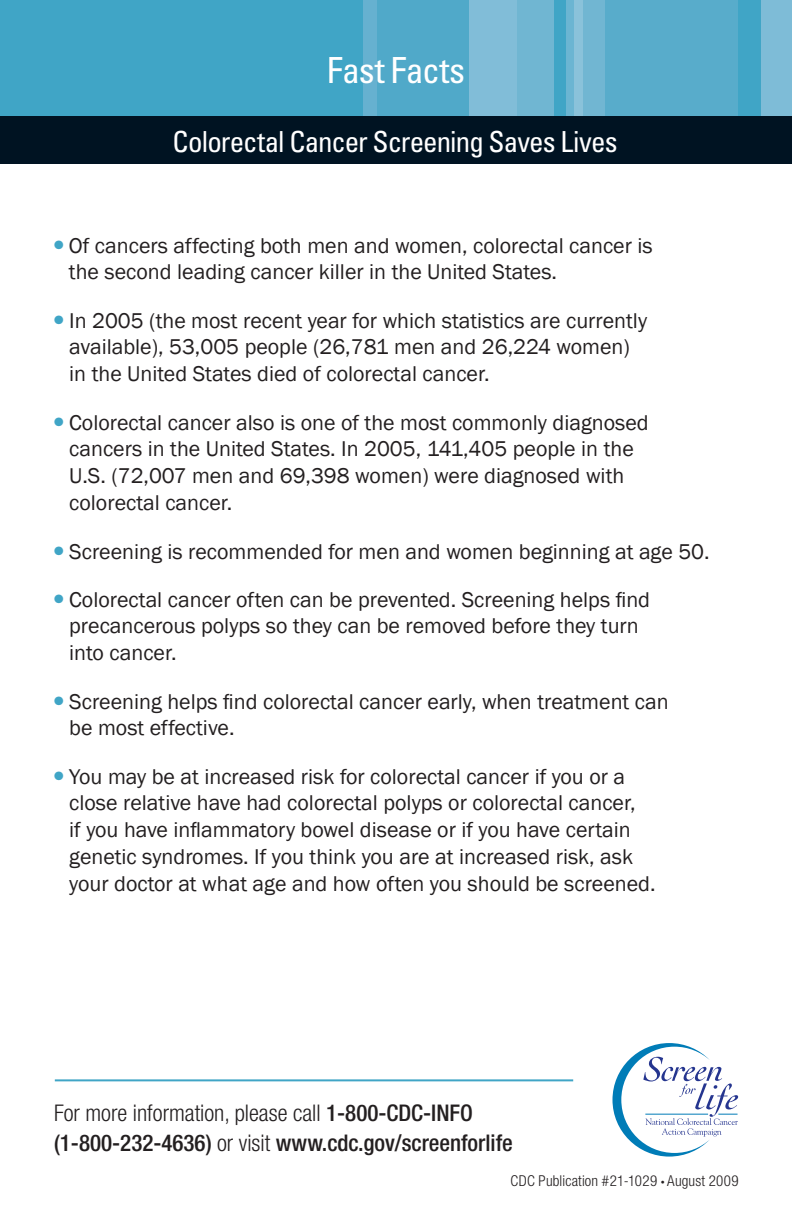
<style>
.page{position:relative;width:792px;height:1224px;background:#fff}
.page>*{position:absolute;margin:0;border:0;box-sizing:border-box;transform-origin:0 0}
.t1{font:condensed 36px "Univers";letter-spacing:-.015em;color:#fff}
.t2{font:condensed 29px "Univers";letter-spacing:-.03em;color:#fff}
.t3{font:500 condensed 23px/30px "Helvetica Neue";color:#231f20}
.t4{font:22px/27px "Franklin Gothic";color:#231f20}
.t5{font:300 condensed 15px "Helvetica Neue";letter-spacing:.01em;color:#231f20}
.s1{font-weight:300}
.s2{font-size:8px}
</style>
<div class="page">
<div style="left:0;top:0;width:363px;height:119px;background:#40a5c6"></div>
<div style="left:604px;top:0;width:134px;height:119px;background:#58accb"></div>
<div style="left:761px;top:0;width:31px;height:119px;background:#7ebcd7"></div>
<div style="left:738px;top:0;width:23px;height:119px;background:#40a5c6"></div>
<div style="left:582px;top:0;width:23px;height:119px;background:#71b6d2"></div>
<div style="left:566px;top:0;width:8px;height:119px;background:#6bb5d2"></div>
<div style="left:554px;top:0;width:12px;height:119px;background:#40a5c6"></div>
<div style="left:515px;top:0;width:39px;height:119px;background:#70b6d2"></div>
<div style="left:469px;top:0;width:47px;height:119px;background:#81bdd8"></div>
<div style="left:376px;top:0;width:93px;height:119px;background:#50a9c9"></div>
<div style="left:363px;top:0;width:13px;height:119px;background:#66b1d0"></div>
<div style="left:574px;top:0;width:9px;height:119px;background:#8ac2da"></div>
<div style="left:0;top:116px;width:792px;height:48px;background:#001322"></div>
<hr style="left:55px;top:1079px;width:518px;height:2px;background:#40a5c6">
<svg style="left:612px;top:1043px;width:126px;height:114px"></svg>
<p class="t1" style="left:327px;top:47px;width:140px">Fast Facts</p>
<p class="t2" style="left:173px;top:123px;width:447px">Colorectal Cancer Screening Saves Lives</p>
<p class="t4" style="left:69px;top:232px;width:585px;text-indent:-15px"><sup>●</sup> Of cancers affecting both men and women, colorectal cancer is the second leading cancer killer in the United States.</p>
<p class="t4" style="left:69px;top:307px;width:579px;text-indent:-15px"><sup>●</sup> In 2005 (the most recent year for which statistics are currently available), 53,005 people (26,781 men and 26,224 women) in the United States died of colorectal cancer.</p>
<p class="t4" style="left:69px;top:409px;width:581px;text-indent:-15px"><sup>●</sup> Colorectal cancer also is one of the most commonly diagnosed cancers in the United States. In 2005, 141,405 people in the U.S. (72,007 men and 69,398 women) were diagnosed with colorectal cancer.</p>
<p class="t4" style="left:54px;top:538px;width:657px"><sup>●</sup> Screening is recommended for men and women beginning at age 50.</p>
<p class="t4" style="left:69px;top:586px;width:582px;text-indent:-15px"><sup>●</sup> Colorectal cancer often can be prevented. Screening helps find precancerous polyps so they can be removed before they turn into cancer.</p>
<p class="t4" style="left:69px;top:688px;width:601px;text-indent:-15px"><sup>●</sup> Screening helps find colorectal cancer early, when treatment can be most effective.</p>
<p class="t4" style="left:69px;top:763px;width:588px;text-indent:-15px"><sup>●</sup> You may be at increased risk for colorectal cancer if you or a close relative have had colorectal polyps or colorectal cancer,<br>if you have inflammatory bowel disease or if you have certain genetic syndromes. If you think you are at increased risk, ask your doctor at what age and how often you should be screened.</p>
<p class="t3" style="left:54px;top:1097px;width:460px"><span class="s1">For more information, please call</span> 1-800-CDC-INFO (1-800-232-4636) <span class="s1">or visit</span> www.cdc.gov/screenforlife</p>
<p class="t5" style="left:511px;top:1172px;width:230px">CDC Publication #21-1029 <span class="s2">•</span> August 2009</p>
</div>
